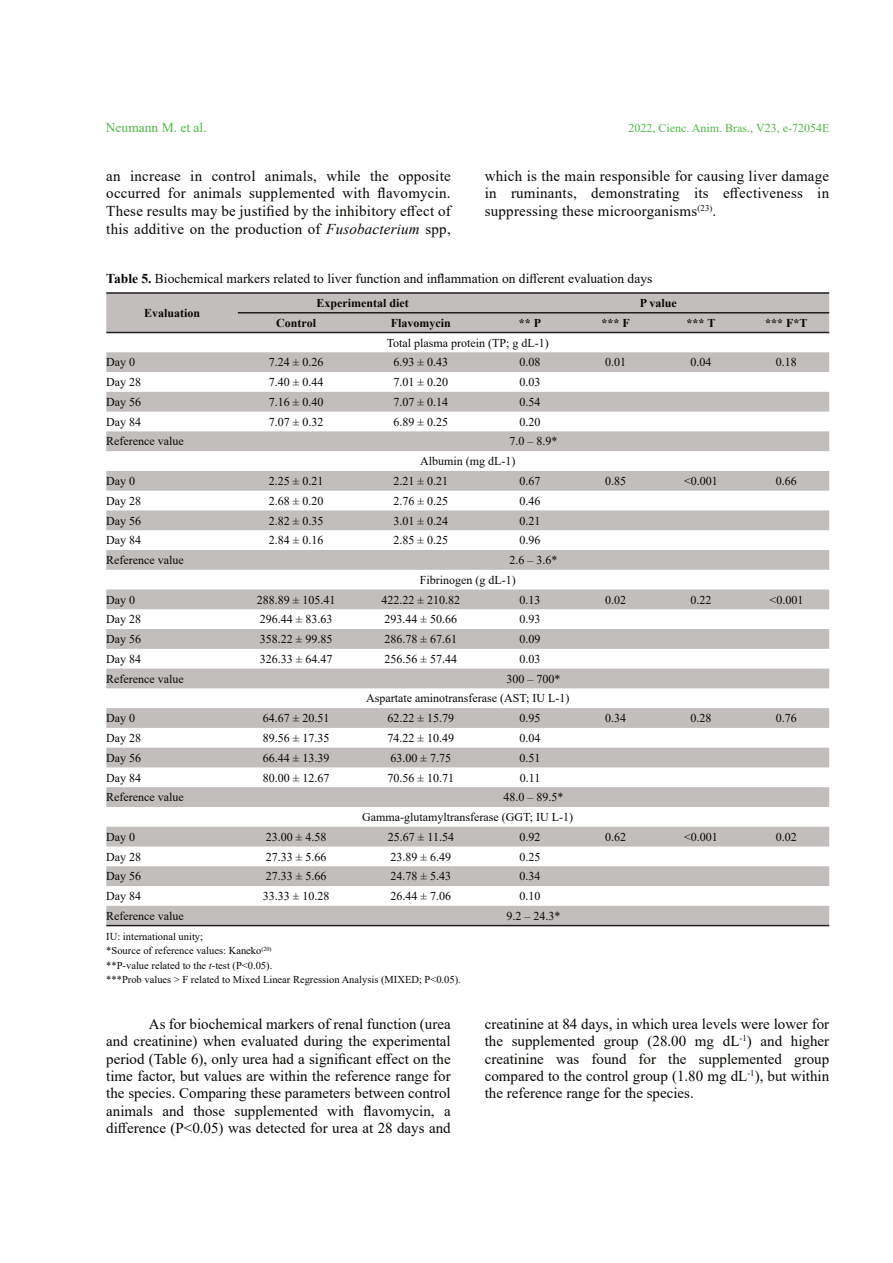
<style>
.page{position:relative;width:893px;height:1263px;background:#fff}
.page>*{position:absolute;margin:0;border:0;box-sizing:border-box;transform-origin:0 0}
.t1{font:15px/17.2px "Times New Roman";color:#080704;text-align:justify}
.t2{font:13.5px "Times New Roman";color:#080704}
.t3{font:13.5px "Times New Roman";color:#4fb848}
.t4{font:12px/19.8px "Times New Roman";color:#080704}
.t5{font:700 12px "Times New Roman";color:#080704}
.t6{font:12px "Times New Roman";color:#4fb848}
.t7{font:10.5px/14.5px "Times New Roman";color:#080704}
.s1{font-style:italic}
.s2{font-weight:700}
</style>
<div class="page">
<svg style="left:106px;top:294px;width:723px;height:631px;fill:#c1bebd"></svg>
<hr style="left:106px;top:292px;width:723px;height:2px;background:#231f20">
<hr style="left:238px;top:312px;width:591px;height:1px;background:#231f20">
<hr style="left:106px;top:332px;width:723px;height:1px;background:#231f20">
<hr style="left:106px;top:925px;width:723px;height:1px;background:#231f20">
<p class="t3" style="left:106px;top:122px;width:102px">Neumann M. et al.</p>
<p class="t6" style="left:629px;top:124px;width:202px">2022, Cienc. Anim. Bras., V23, e-72054E</p>
<p class="t1" style="left:106px;top:168px;width:346px;line-height:17.7px">an increase in control animals, while the opposite occurred for animals supplemented with flavomycin.<br>These results may be justified by the inhibitory effect of this additive on the production of <span class="s1">Fusobacterium</span> spp,</p>
<p class="t1" style="left:485px;top:168px;width:346px;line-height:17.7px">which is the main responsible for causing liver damage in ruminants, demonstrating its effectiveness in suppressing these microorganisms<sup>(23)</sup>.</p>
<p class="t2" style="left:106px;top:273px;width:548px"><span class="s2">Table 5.</span> Biochemical markers related to liver function and inflammation on different evaluation days</p>
<p class="t5" style="left:144px;top:309px;width:58px">Evaluation</p>
<p class="t5" style="left:316px;top:299px;width:94px">Experimental diet</p>
<p class="t5" style="left:640px;top:299px;width:39px">P value</p>
<p class="t5" style="left:276px;top:318px;width:41px">Control</p>
<p class="t5" style="left:391px;top:318px;width:61px">Flavomycin</p>
<p class="t5" style="left:519px;top:318px;width:24px">** P</p>
<p class="t5" style="left:601px;top:318px;width:30px">*** F</p>
<p class="t5" style="left:687px;top:318px;width:30px">*** T</p>
<p class="t5" style="left:765px;top:318px;width:44px">*** F*T</p>
<p class="t4" style="left:387px;top:334px;width:164px">Total plasma protein (TP; g dL-1)</p>
<p class="t4" style="left:106px;top:354px;width:30px">Day 0</p>
<p class="t4" style="left:269px;top:354px;width:56px">7.24 ± 0.26</p>
<p class="t4" style="left:394px;top:354px;width:56px">6.93 ± 0.43</p>
<p class="t4" style="left:520px;top:354px;width:22px">0.08</p>
<p class="t4" style="left:605px;top:354px;width:22px">0.01</p>
<p class="t4" style="left:690px;top:354px;width:22px">0.04</p>
<p class="t4" style="left:776px;top:354px;width:22px">0.18</p>
<p class="t4" style="left:106px;top:373px;width:36px">Day 28</p>
<p class="t4" style="left:269px;top:373px;width:56px">7.40 ± 0.44</p>
<p class="t4" style="left:394px;top:373px;width:56px">7.01 ± 0.20</p>
<p class="t4" style="left:520px;top:373px;width:22px">0.03</p>
<p class="t4" style="left:106px;top:393px;width:36px">Day 56</p>
<p class="t4" style="left:269px;top:393px;width:56px">7.16 ± 0.40</p>
<p class="t4" style="left:394px;top:393px;width:56px">7.07 ± 0.14</p>
<p class="t4" style="left:520px;top:393px;width:22px">0.54</p>
<p class="t4" style="left:106px;top:413px;width:36px">Day 84</p>
<p class="t4" style="left:269px;top:413px;width:56px">7.07 ± 0.32</p>
<p class="t4" style="left:394px;top:413px;width:56px">6.89 ± 0.25</p>
<p class="t4" style="left:520px;top:413px;width:22px">0.20</p>
<p class="t4" style="left:106px;top:433px;width:79px">Reference value</p>
<p class="t4" style="left:420px;top:433px;width:139px;text-indent:89px">7.0 – 8.9*<br>Albumin (mg dL-1)</p>
<p class="t4" style="left:106px;top:472px;width:30px">Day 0</p>
<p class="t4" style="left:269px;top:472px;width:56px">2.25 ± 0.21</p>
<p class="t4" style="left:394px;top:472px;width:56px">2.21 ± 0.21</p>
<p class="t4" style="left:520px;top:472px;width:22px">0.67</p>
<p class="t4" style="left:605px;top:472px;width:22px">0.85</p>
<p class="t4" style="left:684px;top:472px;width:35px">&lt;0.001</p>
<p class="t4" style="left:776px;top:472px;width:22px">0.66</p>
<p class="t4" style="left:106px;top:492px;width:36px">Day 28</p>
<p class="t4" style="left:269px;top:492px;width:56px">2.68 ± 0.20</p>
<p class="t4" style="left:394px;top:492px;width:56px">2.76 ± 0.25</p>
<p class="t4" style="left:520px;top:492px;width:22px">0.46</p>
<p class="t4" style="left:106px;top:512px;width:36px">Day 56</p>
<p class="t4" style="left:269px;top:512px;width:56px">2.82 ± 0.35</p>
<p class="t4" style="left:394px;top:512px;width:56px">3.01 ± 0.24</p>
<p class="t4" style="left:520px;top:512px;width:22px">0.21</p>
<p class="t4" style="left:106px;top:531px;width:36px">Day 84</p>
<p class="t4" style="left:269px;top:531px;width:56px">2.84 ± 0.16</p>
<p class="t4" style="left:394px;top:531px;width:56px">2.85 ± 0.25</p>
<p class="t4" style="left:520px;top:531px;width:22px">0.96</p>
<p class="t4" style="left:106px;top:551px;width:79px">Reference value</p>
<p class="t4" style="left:420px;top:551px;width:139px;text-indent:90px">2.6 – 3.6*<br>Fibrinogen (g dL-1)</p>
<p class="t4" style="left:106px;top:591px;width:30px">Day 0</p>
<p class="t4" style="left:257px;top:591px;width:80px">288.89 ± 105.41</p>
<p class="t4" style="left:382px;top:591px;width:80px">422.22 ± 210.82</p>
<p class="t4" style="left:520px;top:591px;width:22px">0.13</p>
<p class="t4" style="left:605px;top:591px;width:22px">0.02</p>
<p class="t4" style="left:690px;top:591px;width:22px">0.22</p>
<p class="t4" style="left:770px;top:591px;width:35px">&lt;0.001</p>
<p class="t4" style="left:106px;top:611px;width:36px">Day 28</p>
<p class="t4" style="left:260px;top:611px;width:74px">296.44 ± 83.63</p>
<p class="t4" style="left:385px;top:611px;width:74px">293.44 ± 50.66</p>
<p class="t4" style="left:520px;top:611px;width:22px">0.93</p>
<p class="t4" style="left:106px;top:630px;width:36px">Day 56</p>
<p class="t4" style="left:260px;top:630px;width:74px">358.22 ± 99.85</p>
<p class="t4" style="left:385px;top:630px;width:74px">286.78 ± 67.61</p>
<p class="t4" style="left:520px;top:630px;width:22px">0.09</p>
<p class="t4" style="left:106px;top:650px;width:36px">Day 84</p>
<p class="t4" style="left:260px;top:650px;width:74px">326.33 ± 64.47</p>
<p class="t4" style="left:385px;top:650px;width:74px">256.56 ± 57.44</p>
<p class="t4" style="left:520px;top:650px;width:22px">0.03</p>
<p class="t4" style="left:106px;top:670px;width:79px">Reference value</p>
<p class="t4" style="left:366px;top:670px;width:205px;text-indent:140px">300 – 700*<br>Aspartate aminotransferase (AST; IU L-1)</p>
<p class="t4" style="left:106px;top:709px;width:30px">Day 0</p>
<p class="t4" style="left:263px;top:709px;width:68px">64.67 ± 20.51</p>
<p class="t4" style="left:388px;top:709px;width:68px">62.22 ± 15.79</p>
<p class="t4" style="left:520px;top:709px;width:22px">0.95</p>
<p class="t4" style="left:605px;top:709px;width:22px">0.34</p>
<p class="t4" style="left:690px;top:709px;width:22px">0.28</p>
<p class="t4" style="left:776px;top:709px;width:22px">0.76</p>
<p class="t4" style="left:106px;top:729px;width:36px">Day 28</p>
<p class="t4" style="left:263px;top:729px;width:68px">89.56 ± 17.35</p>
<p class="t4" style="left:388px;top:729px;width:68px">74.22 ± 10.49</p>
<p class="t4" style="left:520px;top:729px;width:22px">0.04</p>
<p class="t4" style="left:106px;top:749px;width:36px">Day 56</p>
<p class="t4" style="left:263px;top:749px;width:68px">66.44 ± 13.39</p>
<p class="t4" style="left:391px;top:749px;width:62px">63.00 ± 7.75</p>
<p class="t4" style="left:520px;top:749px;width:22px">0.51</p>
<p class="t4" style="left:106px;top:769px;width:36px">Day 84</p>
<p class="t4" style="left:263px;top:769px;width:68px">80.00 ± 12.67</p>
<p class="t4" style="left:388px;top:769px;width:68px">70.56 ± 10.71</p>
<p class="t4" style="left:520px;top:769px;width:22px">0.11</p>
<p class="t4" style="left:106px;top:788px;width:79px">Reference value</p>
<p class="t4" style="left:362px;top:788px;width:212px;text-indent:141px">48.0 – 89.5*<br>Gamma-glutamyltransferase (GGT; IU L-1)</p>
<p class="t4" style="left:106px;top:828px;width:30px">Day 0</p>
<p class="t4" style="left:266px;top:828px;width:62px">23.00 ± 4.58</p>
<p class="t4" style="left:388px;top:828px;width:68px">25.67 ± 11.54</p>
<p class="t4" style="left:520px;top:828px;width:22px">0.92</p>
<p class="t4" style="left:605px;top:828px;width:22px">0.62</p>
<p class="t4" style="left:684px;top:828px;width:35px">&lt;0.001</p>
<p class="t4" style="left:776px;top:828px;width:22px">0.02</p>
<p class="t4" style="left:106px;top:848px;width:36px">Day 28</p>
<p class="t4" style="left:266px;top:848px;width:62px">27.33 ± 5.66</p>
<p class="t4" style="left:391px;top:848px;width:62px">23.89 ± 6.49</p>
<p class="t4" style="left:520px;top:848px;width:22px">0.25</p>
<p class="t4" style="left:106px;top:867px;width:36px">Day 56</p>
<p class="t4" style="left:266px;top:867px;width:62px">27.33 ± 5.66</p>
<p class="t4" style="left:391px;top:867px;width:62px">24.78 ± 5.43</p>
<p class="t4" style="left:520px;top:867px;width:22px">0.34</p>
<p class="t4" style="left:106px;top:887px;width:36px">Day 84</p>
<p class="t4" style="left:263px;top:887px;width:68px">33.33 ± 10.28</p>
<p class="t4" style="left:391px;top:887px;width:62px">26.44 ± 7.06</p>
<p class="t4" style="left:520px;top:887px;width:22px">0.10</p>
<p class="t4" style="left:106px;top:907px;width:79px">Reference value</p>
<p class="t4" style="left:506px;top:907px;width:55px">9.2 – 24.3*</p>
<p class="t7" style="left:106px;top:930px;width:356px">IU: international unity;<br>*Source of reference values: Kaneko<sup>(20)<br></sup>**P-value related to the <span class="s1">t</span>-test (P&lt;0.05).<br>***Prob values &gt; F related to Mixed Linear Regression Analysis (MIXED; P&lt;0.05).</p>
<p class="t1" style="left:106px;top:1017px;width:346px;text-indent:43px">As for biochemical markers of renal function (urea and creatinine) when evaluated during the experimental period (Table 6), only urea had a significant effect on the time factor, but values are within the reference range for the species. Comparing these parameters between control animals and those supplemented with flavomycin, a difference (P&lt;0.05) was detected for urea at 28 days and</p>
<p class="t1" style="left:485px;top:1017px;width:346px">creatinine at 84 days, in which urea levels were lower for the supplemented group (28.00 mg dL<sup>-1</sup>) and higher creatinine was found for the supplemented group compared to the control group (1.80 mg dL<sup>-1</sup>), but within the reference range for the species.</p>
</div>
